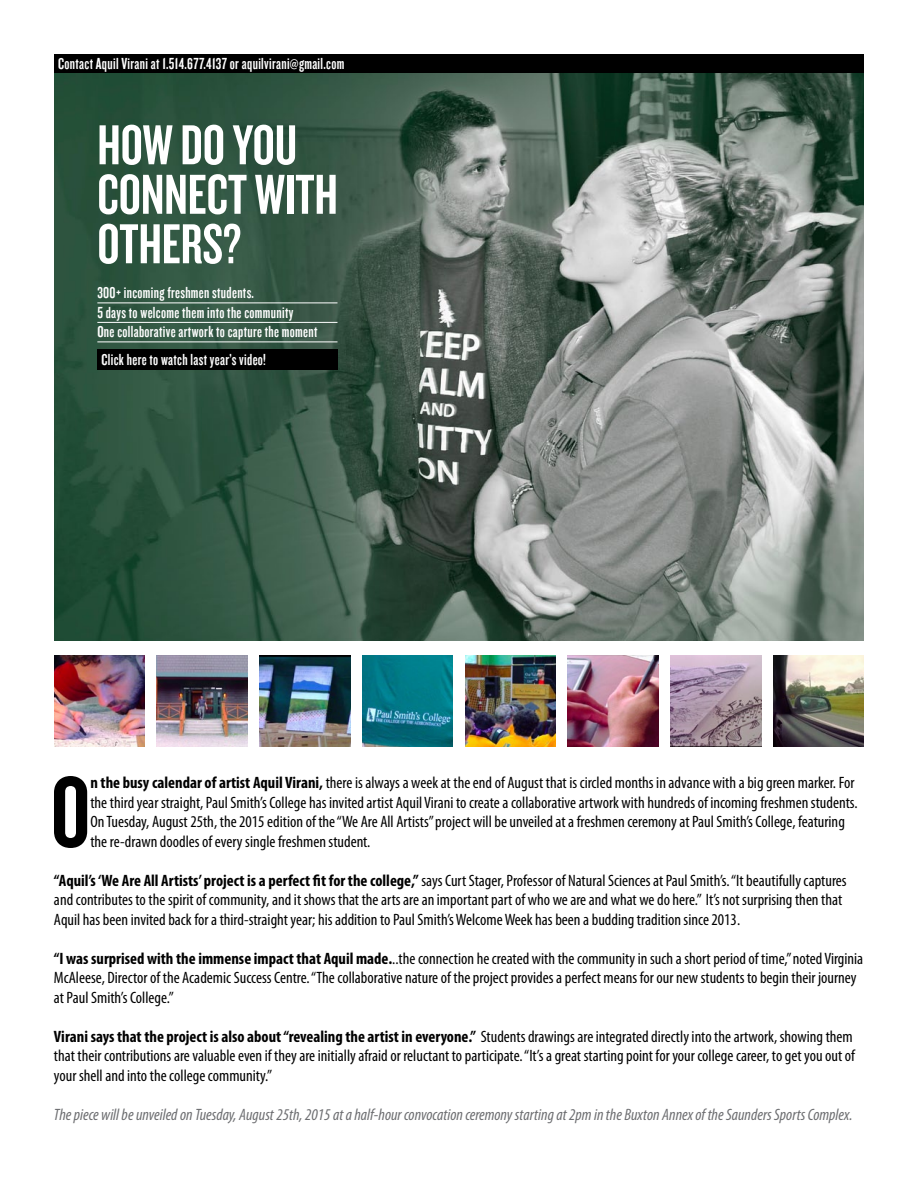
<style>
.page{position:relative;width:918px;height:1188px;background:#fff}
.page>*{position:absolute;margin:0;border:0;box-sizing:border-box;transform-origin:0 0}
.t1{font:104.4px "Knockout HTF48 Featherweight";color:#000}
.t2{font:58.5px/49.5px "Knockout HTF48 Featherweight";color:#fff}
.t3{font:condensed 16.5px/19.5px "Myriad Pro";color:#000}
.t4{font:16.5px/19.5px "Knockout HTF48 Featherweight";letter-spacing:.02em;color:#fff}
.t5{font:italic condensed 16.5px "Myriad Pro";color:#6d6e71}
.s1{font-weight:700}
</style>
<div class="page">
<div style="left:54px;top:54px;width:810px;height:19px;background:#000"></div>
<img style="left:54px;top:73px;width:810px;height:567px">
<hr style="left:97px;top:303px;width:241px;height:1px;background:#fff">
<hr style="left:97px;top:322px;width:241px;height:1px;background:#fff">
<hr style="left:97px;top:342px;width:241px;height:1px;background:#fff">
<div style="left:97px;top:350px;width:241px;height:20px;background:#000"></div>
<img style="left:54px;top:656px;width:91px;height:91px">
<img style="left:465px;top:656px;width:91px;height:91px">
<img style="left:260px;top:656px;width:90px;height:91px">
<img style="left:671px;top:656px;width:90px;height:91px">
<img style="left:157px;top:656px;width:90px;height:91px">
<img style="left:568px;top:656px;width:90px;height:91px">
<img style="left:362px;top:656px;width:91px;height:91px">
<img style="left:773px;top:656px;width:91px;height:91px">
<p class="t4" style="left:58px;top:54px;width:288px">Contact Aquil Virani at 1.514.677.4137 or aquilvirani@gmail.com</p>
<h2 class="t2" style="left:97px;top:121px;width:242px">HOW DO YOU<br>CONNECT WITH<br>OTHERS?</h2>
<p class="t4" style="left:97px;top:283px;width:222px">300+ incoming freshmen students.<br>5 days to welcome them into the community<br>One collaborative artwork to capture the moment</p>
<p class="t4" style="left:102px;top:350px;width:166px">Click here to watch last year’s video!</p>
<h1 class="t1" style="left:51px;top:760px;width:41px">O</h1>
<p class="t3" style="left:90px;top:773px;width:769px"><span class="s1">n the busy calendar of artist Aquil Virani,</span> there is always a week at the end of August that is circled months in advance with a big green marker. For the third year straight, Paul Smith’s College has invited artist Aquil Virani to create a collaborative artwork with hundreds of incoming freshmen students.<br>On Tuesday, August 25th, the 2015 edition of the “We Are All Artists” project will be unveiled at a freshmen ceremony at Paul Smith’s College, featuring the re-drawn doodles of every single freshmen student.</p>
<p class="t3" style="left:54px;top:870px;width:794px"><span class="s1">“Aquil’s ‘We Are All Artists’ project is a perfect fit for the college,”</span> says Curt Stager, Professor of Natural Sciences at Paul Smith’s. “It beautifully captures and contributes to the spirit of community, and it shows that the arts are an important part of who we are and what we do here.” It’s not surprising then that<br>Aquil has been invited back for a third-straight year; his addition to Paul Smith’s Welcome Week has been a budding tradition since 2013.</p>
<p class="t3" style="left:54px;top:948px;width:811px"><span class="s1">“I was surprised with the immense impact that Aquil made.</span>..the connection he created with the community in such a short period of time,” noted Virginia<br>McAleese, Director of the Academic Success Centre. “The collaborative nature of the project provides a perfect means for our new students to begin their journey at Paul Smith’s College.”</p>
<p class="t3" style="left:54px;top:1026px;width:803px"><span class="s1">Virani says that the project is also about “revealing the artist in everyone.”</span> Students drawings are integrated directly into the artwork, showing them that their contributions are valuable even if they are initially afraid or reluctant to participate. “It’s a great starting point for your college career, to get you out of your shell and into the college community.”</p>
<p class="t5" style="left:54px;top:1104px;width:800px">The piece will be unveiled on Tuesday, August 25th, 2015 at a half-hour convocation ceremony starting at 2pm in the Buxton Annex of the Saunders Sports Complex.</p>
</div>
